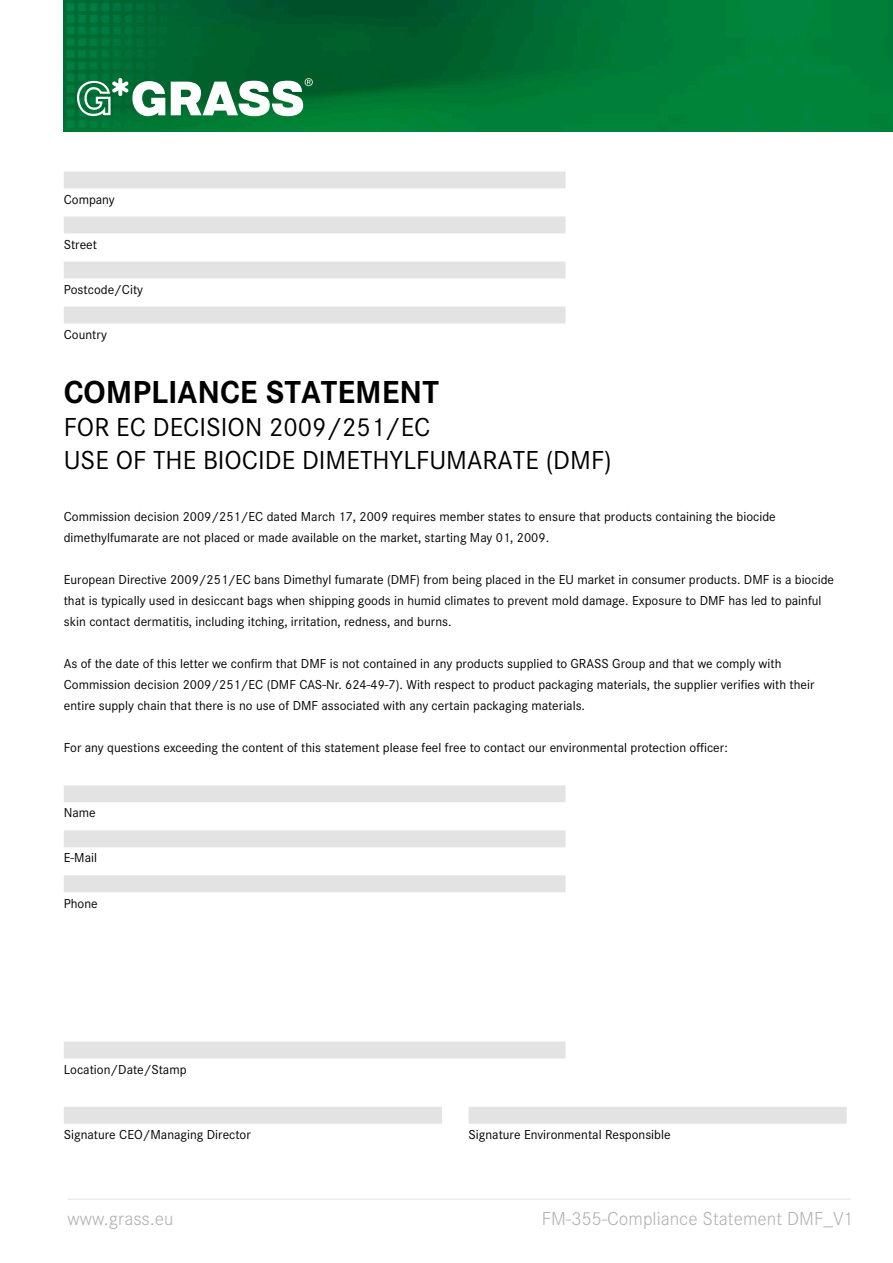
<style>
.page{position:relative;width:893px;height:1263px;background:#fff}
.page>*{position:absolute;margin:0;border:0;box-sizing:border-box;transform-origin:0 0}
.t1{font:700 33px "Corporate S";color:#000}
.t2{font:27px/33px "Corporate S";color:#000}
.t3{font:300 19.5px "Corporate S";color:#b0b1b2}
.t4{font:13.5px/21px "Corporate S";color:#000}
</style>
<div class="page">
<img style="left:64px;top:0;width:829px;height:131px">
<svg style="left:77px;top:78px;width:88px;height:38px"></svg>
<svg style="left:171px;top:78px;width:142px;height:38px"></svg>
<hr style="left:68px;top:1198px;width:782px;height:2px;background:#ececec">
<div style="left:64px;top:785px;width:502px;height:17px;background:#e3e3e3"></div>
<div style="left:64px;top:830px;width:502px;height:17px;background:#e3e3e3"></div>
<div style="left:64px;top:875px;width:502px;height:17px;background:#e3e3e3"></div>
<div style="left:64px;top:1041px;width:502px;height:17px;background:#e3e3e3"></div>
<div style="left:64px;top:1107px;width:378px;height:17px;background:#e3e3e3"></div>
<div style="left:469px;top:1107px;width:378px;height:17px;background:#e3e3e3"></div>
<div style="left:64px;top:172px;width:502px;height:16px;background:#e3e3e3"></div>
<div style="left:64px;top:217px;width:502px;height:16px;background:#e3e3e3"></div>
<div style="left:64px;top:262px;width:502px;height:16px;background:#e3e3e3"></div>
<div style="left:64px;top:307px;width:502px;height:16px;background:#e3e3e3"></div>
<p class="t4" style="left:64px;top:189px;width:53px">Company</p>
<p class="t4" style="left:64px;top:234px;width:35px">Street</p>
<p class="t4" style="left:64px;top:279px;width:81px">Postcode/City</p>
<p class="t4" style="left:64px;top:324px;width:45px">Country</p>
<h1 class="t1" style="left:64px;top:373px;width:377px">COMPLIANCE STATEMENT</h1>
<h2 class="t2" style="left:64px;top:411px;width:550px">FOR EC DECISION 2009/251/EC<br>USE OF THE BIOCIDE DIMETHYLFUMARATE (DMF)</h2>
<p class="t4" style="left:64px;top:506px;width:713px">Commission decision 2009/251/EC dated March 17, 2009 requires member states to ensure that products containing the biocide dimethylfumarate are not placed or made available on the market, starting May 01, 2009.</p>
<p class="t4" style="left:64px;top:569px;width:772px">European Directive 2009/251/EC bans Dimethyl fumarate (DMF) from being placed in the EU market in consumer products. DMF is a biocide that is typically used in desiccant bags when shipping goods in humid climates to prevent mold damage. Exposure to DMF has led to painful skin contact dermatitis, including itching, irritation, redness, and burns.</p>
<p class="t4" style="left:64px;top:653px;width:752px">As of the date of this letter we confirm that DMF is not contained in any products supplied to GRASS Group and that we comply with<br>Commission decision 2009/251/EC (DMF CAS-Nr. 624-49-7). With respect to product packaging materials, the supplier verifies with their entire supply chain that there is no use of DMF associated with any certain packaging materials.</p>
<p class="t4" style="left:64px;top:737px;width:666px">For any questions exceeding the content of this statement please feel free to contact our environmental protection officer:</p>
<p class="t4" style="left:64px;top:802px;width:33px">Name</p>
<p class="t4" style="left:64px;top:848px;width:35px">E-Mail</p>
<p class="t4" style="left:64px;top:893px;width:36px">Phone</p>
<p class="t4" style="left:64px;top:1059px;width:124px">Location/Date/Stamp</p>
<p class="t4" style="left:64px;top:1124px;width:189px">Signature CEO/Managing Director</p>
<p class="t4" style="left:469px;top:1124px;width:204px">Signature Environmental Responsible</p>
<h3 class="t3" style="left:68px;top:1207px;width:107px">www.grass.eu</h3>
<h3 class="t3" style="left:542px;top:1207px;width:314px">FM-355-Compliance Statement DMF_V1</h3>
</div>
